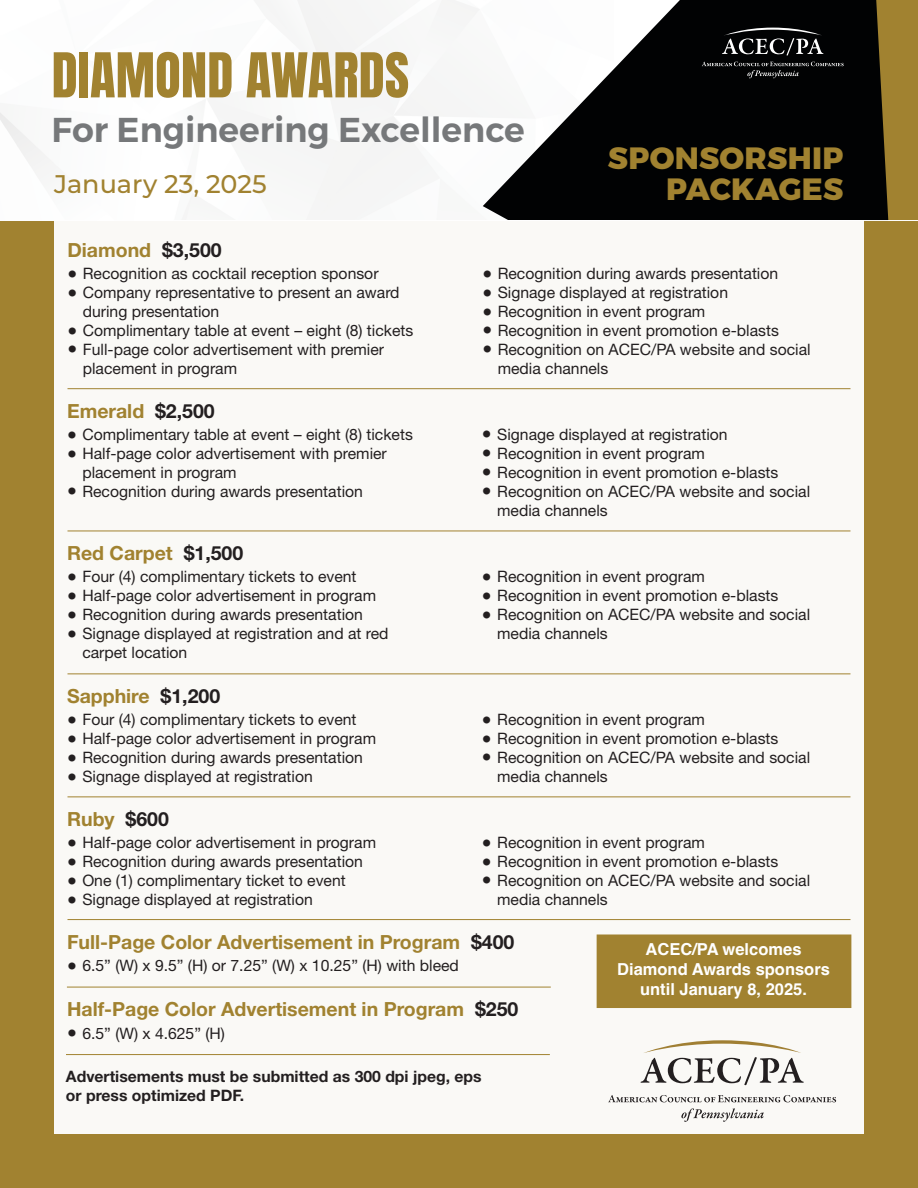
<style>
.page{position:relative;width:918px;height:1188px;background:#fff}
.page>*{position:absolute;margin:0;border:0;box-sizing:border-box;transform-origin:0 0}
.t1{font:52.5px "Anton";letter-spacing:.005em;color:#a18230}
.t2{font:600 34.5px "Montserrat";color:#76787a}
.t3{font:800 30.75px "Montserrat";letter-spacing:.01em;color:#a18230}
.t4{font:500 25.5px "Montserrat";color:#a18230}
.t5{font:700 19.5px "Helvetica Neue LT Std";color:#a18230}
.t6{font:700 16.5px/19.8px "Helvetica";color:#fff;text-align:center}
.t7{font:15.75px/18.9px "Helvetica Neue LT Std";color:#231f20}
.t8{font:700 15.75px "Helvetica Neue LT Std";color:#231f20}
.s1{color:#231f20}
.s2{font-size:19.65px}
</style>
<div class="page">
<div style="left:0;top:206px;width:918px;height:982px;background:#a18230"></div>
<img style="left:0;top:0;width:483px;height:220px">
<div style="left:888px;top:0;width:30px;height:220px;background:#a18230"></div>
<svg style="left:483px;top:0;width:405px;height:220px;fill:#010203"></svg>
<div style="left:54px;top:220px;width:810px;height:914px;background:#faf9f6"></div>
<hr style="left:68px;top:388px;width:782px;height:1px;background:#a18230">
<hr style="left:67px;top:531px;width:783px;height:1px;background:#a18230">
<hr style="left:67px;top:674px;width:783px;height:1px;background:#a18230">
<hr style="left:67px;top:796px;width:783px;height:1px;background:#a18230">
<hr style="left:67px;top:919px;width:783px;height:1px;background:#a18230">
<hr style="left:67px;top:987px;width:484px;height:1px;background:#a18230">
<hr style="left:66px;top:1054px;width:484px;height:1px;background:#a18230">
<svg style="left:608px;top:1095px;width:228px;height:7px"></svg>
<svg style="left:681px;top:1108px;width:83px;height:14px"></svg>
<svg style="left:641px;top:1040px;width:163px;height:45px"></svg>
<svg style="left:702px;top:62px;width:142px;height:16px;background:#1d1e1f"></svg>
<svg style="left:722px;top:28px;width:102px;height:28px;background:#353637"></svg>
<div style="left:597px;top:934px;width:254px;height:74px;background:#a18230;border:2px solid #a18230"></div>
<p class="t1" style="left:52px;top:49px;width:359px">DIAMOND AWARDS</p>
<p class="t2" style="left:52px;top:108px;width:475px">For Engineering Excellence</p>
<p class="t4" style="left:54px;top:166px;width:214px">January 23, 2025</p>
<p class="t3" style="left:608px;top:139px;width:237px">SPONSORSHIP</p>
<p class="t3" style="left:666px;top:170px;width:179px">PACKAGES</p>
<p class="t5" style="left:68px;top:238px;width:156px">Diamond <span class="s1">$3,500</span></p>
<p class="t7" style="left:68px;top:264px;width:313px"><span class="s2">•</span> Recognition as cocktail reception sponsor</p>
<p class="t7" style="left:83px;top:283px;width:318px;text-indent:-15px"><span class="s2">•</span> Company representative to present an award during presentation</p>
<p class="t7" style="left:68px;top:321px;width:347px"><span class="s2">•</span> Complimentary table at event – eight (8) tickets</p>
<p class="t7" style="left:83px;top:340px;width:303px;text-indent:-15px"><span class="s2">•</span> Full-page color advertisement with premier placement in program</p>
<p class="t5" style="left:67px;top:399px;width:149px">Emerald <span class="s1">$2,500</span></p>
<p class="t7" style="left:67px;top:425px;width:347px"><span class="s2">•</span> Complimentary table at event – eight (8) tickets</p>
<p class="t7" style="left:82px;top:444px;width:306px;text-indent:-15px"><span class="s2">•</span> Half-page color advertisement with premier placement in program</p>
<p class="t7" style="left:67px;top:482px;width:297px"><span class="s2">•</span> Recognition during awards presentation</p>
<p class="t7" style="left:482px;top:264px;width:297px"><span class="s2">•</span> Recognition during awards presentation</p>
<p class="t7" style="left:482px;top:283px;width:247px"><span class="s2">•</span> Signage displayed at registration</p>
<p class="t7" style="left:482px;top:302px;width:225px"><span class="s2">•</span> Recognition in event program</p>
<p class="t7" style="left:482px;top:321px;width:298px"><span class="s2">•</span> Recognition in event promotion e-blasts</p>
<p class="t7" style="left:498px;top:340px;width:314px;text-indent:-15px"><span class="s2">•</span> Recognition on ACEC/PA website and social media channels</p>
<p class="t7" style="left:482px;top:425px;width:247px"><span class="s2">•</span> Signage displayed at registration</p>
<p class="t7" style="left:482px;top:444px;width:225px"><span class="s2">•</span> Recognition in event program</p>
<p class="t7" style="left:482px;top:463px;width:298px"><span class="s2">•</span> Recognition in event promotion e-blasts</p>
<p class="t7" style="left:497px;top:481px;width:314px;text-indent:-15px"><span class="s2">•</span> Recognition on ACEC/PA website and social media channels</p>
<p class="t5" style="left:67px;top:541px;width:178px">Red Carpet <span class="s1">$1,500</span></p>
<p class="t7" style="left:67px;top:567px;width:291px"><span class="s2">•</span> Four (4) complimentary tickets to event</p>
<p class="t7" style="left:67px;top:586px;width:311px"><span class="s2">•</span> Half-page color advertisement in program</p>
<p class="t7" style="left:67px;top:605px;width:297px"><span class="s2">•</span> Recognition during awards presentation</p>
<p class="t7" style="left:82px;top:624px;width:308px;text-indent:-15px"><span class="s2">•</span> Signage displayed at registration and at red carpet location</p>
<p class="t5" style="left:67px;top:684px;width:155px">Sapphire <span class="s1">$1,200</span></p>
<p class="t7" style="left:67px;top:710px;width:291px"><span class="s2">•</span> Four (4) complimentary tickets to event</p>
<p class="t7" style="left:67px;top:729px;width:311px"><span class="s2">•</span> Half-page color advertisement in program</p>
<p class="t7" style="left:67px;top:748px;width:297px"><span class="s2">•</span> Recognition during awards presentation</p>
<p class="t7" style="left:67px;top:767px;width:247px"><span class="s2">•</span> Signage displayed at registration</p>
<p class="t5" style="left:67px;top:807px;width:103px">Ruby <span class="s1">$600</span></p>
<p class="t7" style="left:67px;top:833px;width:311px"><span class="s2">•</span> Half-page color advertisement in program</p>
<p class="t7" style="left:67px;top:852px;width:297px"><span class="s2">•</span> Recognition during awards presentation</p>
<p class="t7" style="left:67px;top:871px;width:280px"><span class="s2">•</span> One (1) complimentary ticket to event</p>
<p class="t7" style="left:67px;top:890px;width:247px"><span class="s2">•</span> Signage displayed at registration</p>
<p class="t5" style="left:67px;top:930px;width:449px">Full-Page Color Advertisement in Program <span class="s1">$400</span></p>
<p class="t7" style="left:67px;top:956px;width:393px"><span class="s2">•</span> 6.5” (W) x 9.5” (H) or 7.25” (W) x 10.25” (H) with bleed</p>
<p class="t5" style="left:67px;top:997px;width:453px">Half-Page Color Advertisement in Program <span class="s1">$250</span></p>
<p class="t7" style="left:67px;top:1023px;width:159px"><span class="s2">•</span> 6.5” (W) x 4.625” (H)</p>
<p class="t7" style="left:482px;top:567px;width:225px"><span class="s2">•</span> Recognition in event program</p>
<p class="t7" style="left:482px;top:586px;width:298px"><span class="s2">•</span> Recognition in event promotion e-blasts</p>
<p class="t7" style="left:497px;top:605px;width:314px;text-indent:-15px"><span class="s2">•</span> Recognition on ACEC/PA website and social media channels</p>
<p class="t7" style="left:482px;top:710px;width:225px"><span class="s2">•</span> Recognition in event program</p>
<p class="t7" style="left:482px;top:729px;width:298px"><span class="s2">•</span> Recognition in event promotion e-blasts</p>
<p class="t7" style="left:497px;top:748px;width:314px;text-indent:-15px"><span class="s2">•</span> Recognition on ACEC/PA website and social media channels</p>
<p class="t7" style="left:482px;top:833px;width:225px"><span class="s2">•</span> Recognition in event program</p>
<p class="t7" style="left:482px;top:852px;width:298px"><span class="s2">•</span> Recognition in event promotion e-blasts</p>
<p class="t7" style="left:497px;top:871px;width:314px;text-indent:-15px"><span class="s2">•</span> Recognition on ACEC/PA website and social media channels</p>
<p class="t6" style="left:617px;top:941px;width:214px">ACEC/PA welcomes<br>Diamond Awards sponsors until January 8, 2025.</p>
<p class="t8" style="left:66px;top:1067px;width:417px">Advertisements must be submitted as 300 dpi jpeg, eps</p>
<p class="t8" style="left:66px;top:1086px;width:180px">or press optimized PDF.</p>
</div>
